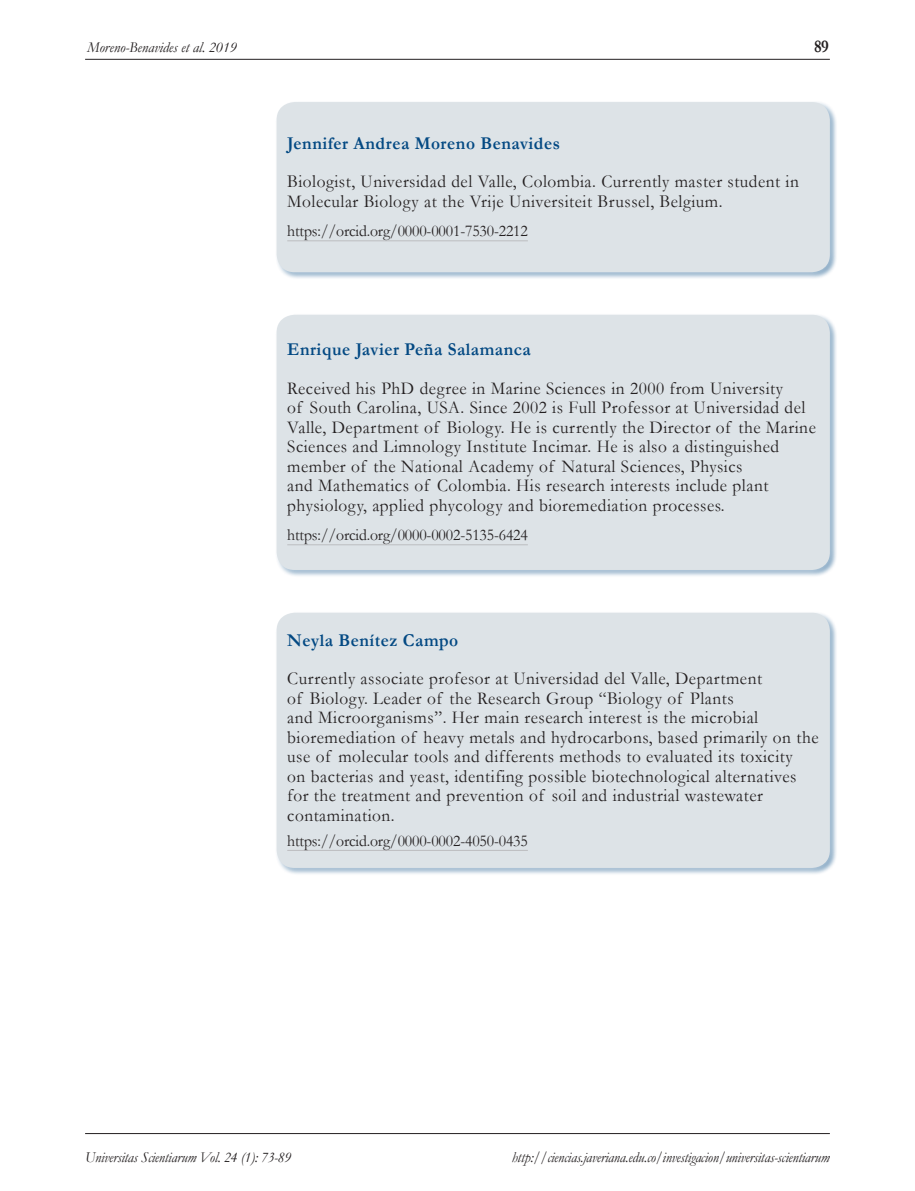
<style>
.page{position:relative;width:915px;height:1191px;background:#fff}
.page>*{position:absolute;margin:0;border:0;box-sizing:border-box;transform-origin:0 0}
.TEXTOcorrido{font:18.15px/19.5px "Garamond";letter-spacing:.03em;color:#231f20;scale:.95 1}
.t1{font:700 18.15px "Garamond";letter-spacing:.03em;color:#034983;scale:.95 1}
.t2{font:700 18px "Garamond";color:#231f20;scale:.9 1}
.TEXTOcorrido-2{font:16.5px "Garamond";letter-spacing:-.01em;color:#231f20;scale:.95 1}
.t3{font:italic 15px "Garamond";letter-spacing:-.01em;color:#231f20;scale:.95 1}
.t4{font:italic 15px "Garamond";letter-spacing:-.01em;color:#231f20}
</style>
<div class="page">
<hr style="left:85px;top:59px;width:744px;height:1px;background:#231f20">
<hr style="left:85px;top:1133px;width:744px;height:1px;background:#231f20">
<div style="left:267px;top:93px;width:572px;height:189px;background:#fff;opacity:.75"></div>
<div style="left:276px;top:102px;width:553px;height:170px;background:#dde3e7;border-radius:18px"></div>
<hr style="left:287px;top:240px;width:240px;height:1px;background:#bcbdc0">
<div style="left:267px;top:305px;width:572px;height:275px;background:#fff;opacity:.75"></div>
<div style="left:276px;top:315px;width:553px;height:255px;background:#dde3e7;border-radius:18px"></div>
<div style="left:267px;top:603px;width:572px;height:274px;background:#fff;opacity:.75"></div>
<div style="left:276px;top:612px;width:553px;height:256px;background:#dde3e7;border-radius:18px"></div>
<hr style="left:287px;top:544px;width:240px;height:1px;background:#bcbdc0">
<hr style="left:287px;top:850px;width:240px;height:1px;background:#bcbdc0">
<p class="t4" style="left:87px;top:37px;width:151px">Moreno-Benavides et al. 2019</p>
<p class="t2" style="left:813px;top:34px;width:18px">89</p>
<p class="t1" style="left:287px;top:131px;width:288px">Jennifer Andrea Moreno Benavides</p>
<p class="TEXTOcorrido" style="left:287px;top:171px;width:540px">Biologist, Universidad del Valle, Colombia. Currently master student in<br>Molecular Biology at the Vrije Universiteit Brussel, Belgium.</p>
<p class="TEXTOcorrido-2" style="left:287px;top:220px;width:255px">https://orcid.org/0000-0001-7530-2212</p>
<p class="t1" style="left:287px;top:337px;width:258px">Enrique Javier Peña Salamanca</p>
<p class="TEXTOcorrido" style="left:287px;top:378px;width:557px">Received his PhD degree in Marine Sciences in 2000 from University<br>of South Carolina, USA. Since 2002 is Full Professor at Universidad del Valle, Department of Biology. He is currently the Director of the Marine Sciences and Limnology Institute Incimar. He is also a distinguished member of the National Academy of Natural Sciences, Physics<br>and Mathematics of Colombia. His research interests include plant physiology, applied phycology and bioremediation processes.</p>
<p class="TEXTOcorrido-2" style="left:287px;top:524px;width:255px">https://orcid.org/0000-0002-5135-6424</p>
<p class="t1" style="left:287px;top:627px;width:181px">Neyla Benítez Campo</p>
<p class="TEXTOcorrido" style="left:287px;top:668px;width:560px">Currently associate profesor at Universidad del Valle, Department<br>of Biology. Leader of the Research Group “Biology of Plants<br>and Microorganisms”. Her main research interest is the microbial bioremediation of heavy metals and hydrocarbons, based primarily on the use of molecular tools and differents methods to evaluated its toxicity<br>on bacterias and yeast, identifing possible biotechnological alternatives for the treatment and prevention of soil and industrial wastewater contamination.</p>
<p class="TEXTOcorrido-2" style="left:287px;top:829px;width:255px">https://orcid.org/0000-0002-4050-0435</p>
<p class="t3" style="left:85px;top:1146px;width:218px">Universitas Scientiarum Vol. 24 (1): 73-89</p>
<p class="t3" style="left:511px;top:1146px;width:336px">http://ciencias.javeriana.edu.co/investigacion/universitas-scientiarum</p>
</div>
